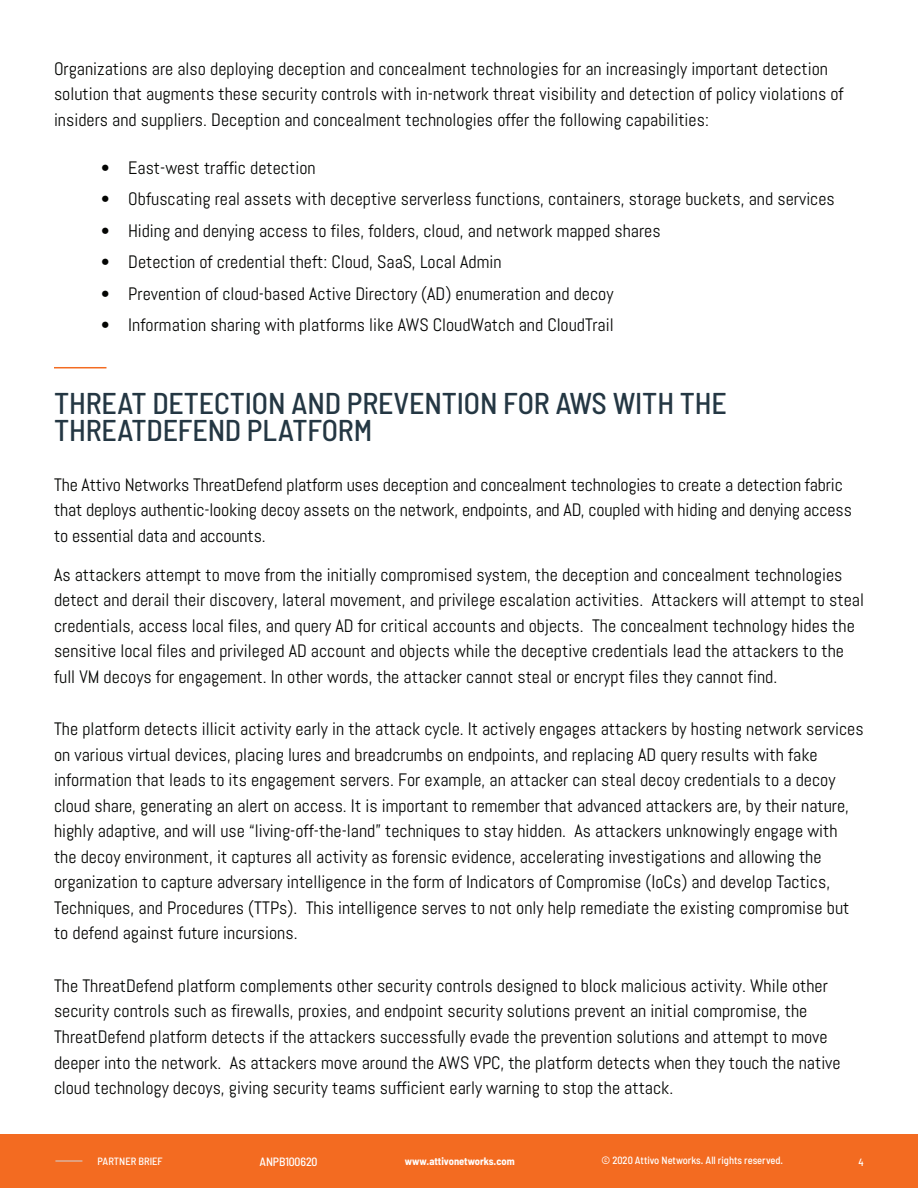
<style>
.page{position:relative;width:918px;height:1188px;background:#fff}
.page>*{position:absolute;margin:0;border:0;box-sizing:border-box;transform-origin:0 0}
.t1{font:500 semi-condensed 30px/27px "Barlow";letter-spacing:-.005em;color:#243743}
.t2{font:18px/25.5px "Abel";color:#040503}
.t3{font:500 semi-condensed 12px "Barlow";letter-spacing:-.01em;color:#fff}
.t4{font:500 semi-condensed 10.5px "Barlow";color:#fff}
.t5{font:700 semi-condensed 10.5px "Barlow";color:#fff}
</style>
<div class="page">
<div style="left:0;top:1134px;width:918px;height:54px;background:#f36b21"></div>
<svg style="left:55px;top:1161px;width:27px;height:1px"></svg>
<hr style="left:54px;top:367px;width:52px;height:1px;background:#f36b21">
<p class="t2" style="left:54px;top:56px;width:791px">Organizations are also deploying deception and concealment technologies for an increasingly important detection solution that augments these security controls with in-network threat visibility and detection of policy violations of insiders and suppliers. Deception and concealment technologies offer the following capabilities:</p>
<p class="t2" style="left:101px;top:155px;width:216px">• East-west traffic detection</p>
<p class="t2" style="left:101px;top:186px;width:735px">• Obfuscating real assets with deceptive serverless functions, containers, storage buckets, and services</p>
<p class="t2" style="left:101px;top:218px;width:561px">• Hiding and denying access to files, folders, cloud, and network mapped shares</p>
<p class="t2" style="left:101px;top:249px;width:402px">• Detection of credential theft: Cloud, SaaS, Local Admin</p>
<p class="t2" style="left:101px;top:281px;width:514px">• Prevention of cloud-based Active Directory (AD) enumeration and decoy</p>
<p class="t2" style="left:101px;top:312px;width:514px">• Information sharing with platforms like AWS CloudWatch and CloudTrail</p>
<h1 class="t1" style="left:54px;top:389px;width:674px">THREAT DETECTION AND PREVENTION FOR AWS WITH THE<br>THREATDEFEND PLATFORM</h1>
<p class="t2" style="left:54px;top:472px;width:799px">The Attivo Networks ThreatDefend platform uses deception and concealment technologies to create a detection fabric that deploys authentic-looking decoy assets on the network, endpoints, and AD, coupled with hiding and denying access to essential data and accounts.</p>
<p class="t2" style="left:54px;top:562px;width:811px">As attackers attempt to move from the initially compromised system, the deception and concealment technologies detect and derail their discovery, lateral movement, and privilege escalation activities. Attackers will attempt to steal credentials, access local files, and query AD for critical accounts and objects. The concealment technology hides the sensitive local files and privileged AD account and objects while the deceptive credentials lead the attackers to the full VM decoys for engagement. In other words, the attacker cannot steal or encrypt files they cannot find.</p>
<p class="t2" style="left:54px;top:717px;width:811px">The platform detects illicit activity early in the attack cycle. It actively engages attackers by hosting network services on various virtual devices, placing lures and breadcrumbs on endpoints, and replacing AD query results with fake information that leads to its engagement servers. For example, an attacker can steal decoy credentials to a decoy cloud share, generating an alert on access. It is important to remember that advanced attackers are, by their nature, highly adaptive, and will use “living-off-the-land” techniques to stay hidden. As attackers unknowingly engage with the decoy environment, it captures all activity as forensic evidence, accelerating investigations and allowing the organization to capture adversary intelligence in the form of Indicators of Compromise (IoCs) and develop Tactics, Techniques, and Procedures (TTPs). This intelligence serves to not only help remediate the existing compromise but to defend against future incursions.</p>
<p class="t2" style="left:54px;top:973px;width:788px">The ThreatDefend platform complements other security controls designed to block malicious activity. While other security controls such as firewalls, proxies, and endpoint security solutions prevent an initial compromise, the ThreatDefend platform detects if the attackers successfully evade the prevention solutions and attempt to move deeper into the network. As attackers move around the AWS VPC, the platform detects when they touch the native cloud technology decoys, giving security teams sufficient early warning to stop the attack.</p>
<p class="t4" style="left:97px;top:1155px;width:67px">PARTNER BRIEF</p>
<p class="t3" style="left:260px;top:1154px;width:60px">ANPB100620</p>
<p class="t5" style="left:405px;top:1155px;width:111px">www.attivonetworks.com</p>
<p class="t4" style="left:602px;top:1154px;width:183px">© 2020 Attivo Networks. All rights reserved.</p>
<p class="t4" style="left:859px;top:1155px;width:7px">4</p>
</div>
